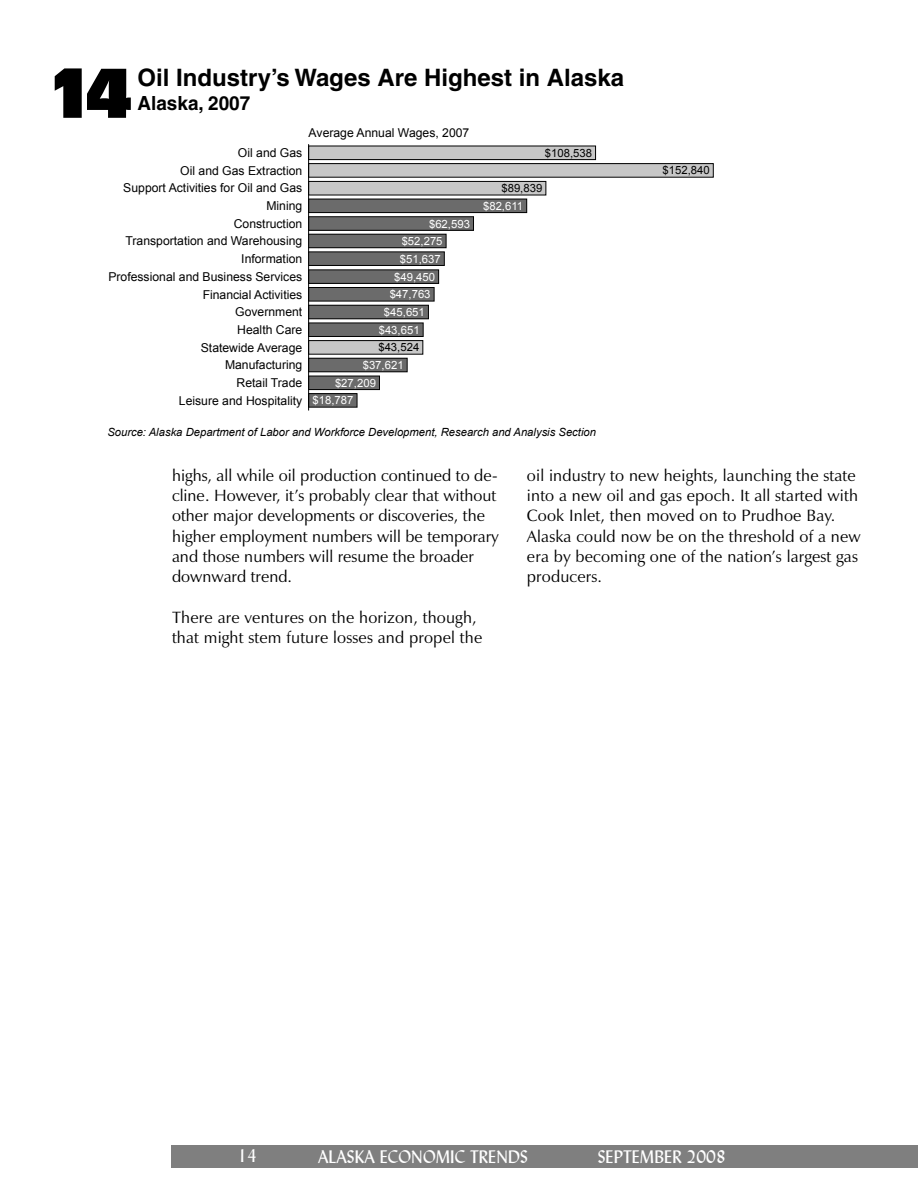
<style>
.page{position:relative;width:918px;height:1188px;background:#fff}
.page>*{position:absolute;margin:0;border:0;box-sizing:border-box;transform-origin:0 0}
.t1{font:66px "Incised 901 BT Compact";color:#000}
.t2{font:700 24px "Helvetica";color:#000}
.t3{font:700 19.5px "Helvetica";color:#000}
.t4{font:18px "Lydian BT";color:#fff}
.t5{font:16.5px/20.2px "Zapf Humanist 601 BT";letter-spacing:.01em;color:#000}
.t6{font:12.15px/17.7px "Arial";color:#020202;text-align:right}
.t7{font:11.4px "Arial";color:#fff}
.t8{font:11.4px "Arial";color:#020202}
.t9{font:11.4px "Arial";color:#000}
.t10{font:italic 11.25px "Arial";color:#000}
</style>
<div class="page">
<div style="left:172px;top:1145px;width:746px;height:23px;background:#7f7f7f"></div>
<div style="left:309px;top:146px;width:287px;height:14px;background:#c7c7c7"></div>
<div style="left:308px;top:146px;width:288px;height:14px;border:1px solid #020202"></div>
<div style="left:309px;top:164px;width:404px;height:13px;background:#c7c7c7"></div>
<div style="left:308px;top:163px;width:406px;height:14px;border:1px solid #020202"></div>
<div style="left:309px;top:181px;width:237px;height:14px;background:#c7c7c7"></div>
<div style="left:308px;top:181px;width:238px;height:14px;border:1px solid #020202"></div>
<div style="left:309px;top:199px;width:218px;height:14px;background:#6b6b6b"></div>
<div style="left:308px;top:199px;width:219px;height:14px;border:1px solid #020202"></div>
<div style="left:309px;top:217px;width:165px;height:13px;background:#6b6b6b"></div>
<div style="left:308px;top:216px;width:166px;height:15px;border:1px solid #020202"></div>
<div style="left:309px;top:270px;width:130px;height:13px;background:#6b6b6b"></div>
<div style="left:308px;top:270px;width:131px;height:14px;border:1px solid #020202"></div>
<div style="left:309px;top:288px;width:125px;height:13px;background:#6b6b6b"></div>
<div style="left:308px;top:287px;width:126px;height:14px;border:1px solid #020202"></div>
<div style="left:309px;top:305px;width:119px;height:14px;background:#6b6b6b"></div>
<div style="left:308px;top:305px;width:121px;height:14px;border:1px solid #020202"></div>
<div style="left:309px;top:323px;width:114px;height:13px;background:#6b6b6b"></div>
<div style="left:308px;top:323px;width:115px;height:14px;border:1px solid #020202"></div>
<div style="left:309px;top:341px;width:114px;height:13px;background:#c7c7c7"></div>
<div style="left:308px;top:340px;width:115px;height:14px;border:1px solid #020202"></div>
<div style="left:309px;top:358px;width:98px;height:14px;background:#6b6b6b"></div>
<div style="left:308px;top:358px;width:99px;height:14px;border:1px solid #020202"></div>
<div style="left:309px;top:376px;width:71px;height:14px;background:#6b6b6b"></div>
<div style="left:308px;top:376px;width:72px;height:14px;border:1px solid #020202"></div>
<div style="left:309px;top:394px;width:48px;height:13px;background:#6b6b6b"></div>
<div style="left:308px;top:393px;width:49px;height:14px;border:1px solid #020202"></div>
<hr style="left:308px;top:145px;width:1px;height:265px;background:#020202">
<div style="left:309px;top:252px;width:135px;height:13px;background:#6b6b6b"></div>
<div style="left:308px;top:252px;width:137px;height:14px;border:1px solid #020202"></div>
<div style="left:309px;top:234px;width:137px;height:14px;background:#6b6b6b"></div>
<div style="left:308px;top:234px;width:138px;height:14px;border:1px solid #020202"></div>
<h1 class="t1" style="left:45px;top:54px;width:90px">14</h1>
<h2 class="t2" style="left:138px;top:69px;width:488px">Oil Industry’s Wages Are Highest in Alaska</h2>
<p class="t3" style="left:138px;top:96px;width:114px">Alaska, 2007</p>
<p class="t6" style="left:309px;top:124px;width:162px">Average Annual Wages, 2007</p>
<p class="t6" style="left:123px;top:144px;width:181px">Oil and Gas<br>Oil and Gas Extraction<br>Support Activities for Oil and Gas<br>Mining<br>Construction</p>
<p class="t6" style="left:241px;top:250px;width:63px">Information</p>
<p class="t7" style="left:400px;top:252px;width:42px">$51,637</p>
<p class="t7" style="left:429px;top:217px;width:42px">$62,593</p>
<p class="t6" style="left:126px;top:232px;width:178px">Transportation and Warehousing</p>
<p class="t7" style="left:402px;top:235px;width:42px">$52,275</p>
<p class="t6" style="left:108px;top:268px;width:195px">Professional and Business Services<br>Financial Activities<br>Government<br>Health Care<br>Statewide Average<br>Manufacturing<br>Retail Trade<br>Leisure and Hospitality</p>
<p class="t7" style="left:394px;top:270px;width:42px">$49,450</p>
<p class="t7" style="left:390px;top:288px;width:42px">$47,763</p>
<p class="t7" style="left:384px;top:306px;width:42px">$45,651</p>
<p class="t7" style="left:379px;top:323px;width:42px">$43,651</p>
<p class="t9" style="left:378px;top:341px;width:42px">$43,524</p>
<p class="t7" style="left:363px;top:359px;width:42px">$37,621</p>
<p class="t7" style="left:335px;top:376px;width:42px">$27,209</p>
<p class="t7" style="left:313px;top:394px;width:42px">$18,787</p>
<p class="t8" style="left:545px;top:146px;width:49px">$108,538</p>
<p class="t8" style="left:501px;top:182px;width:42px">$89,839</p>
<p class="t7" style="left:483px;top:200px;width:42px">$82,611</p>
<p class="t10" style="left:107px;top:426px;width:490px">Source: Alaska Department of Labor and Workforce Development, Research and Analysis Section</p>
<p class="t8" style="left:663px;top:164px;width:49px">$152,840</p>
<p class="t5" style="left:172px;top:467px;width:328px">highs, all while oil production continued to de&shy;cline. However, it’s probably clear that without other major developments or discoveries, the higher employment numbers will be temporary and those numbers will resume the broader downward trend.</p>
<p class="t5" style="left:172px;top:608px;width:312px">There are ventures on the horizon, though, that might stem future losses and propel the</p>
<p class="t5" style="left:527px;top:467px;width:335px">oil industry to new heights, launching the state into a new oil and gas epoch. It all started with Cook Inlet, then moved on to Prudhoe Bay.<br>Alaska could now be on the threshold of a new era by becoming one of the nation’s largest gas producers.</p>
<p class="t4" style="left:237px;top:1145px;width:21px">14</p>
<p class="t4" style="left:318px;top:1146px;width:211px">ALASKA ECONOMIC TRENDS</p>
<p class="t4" style="left:598px;top:1146px;width:130px">SEPTEMBER 2008</p>
</div>
